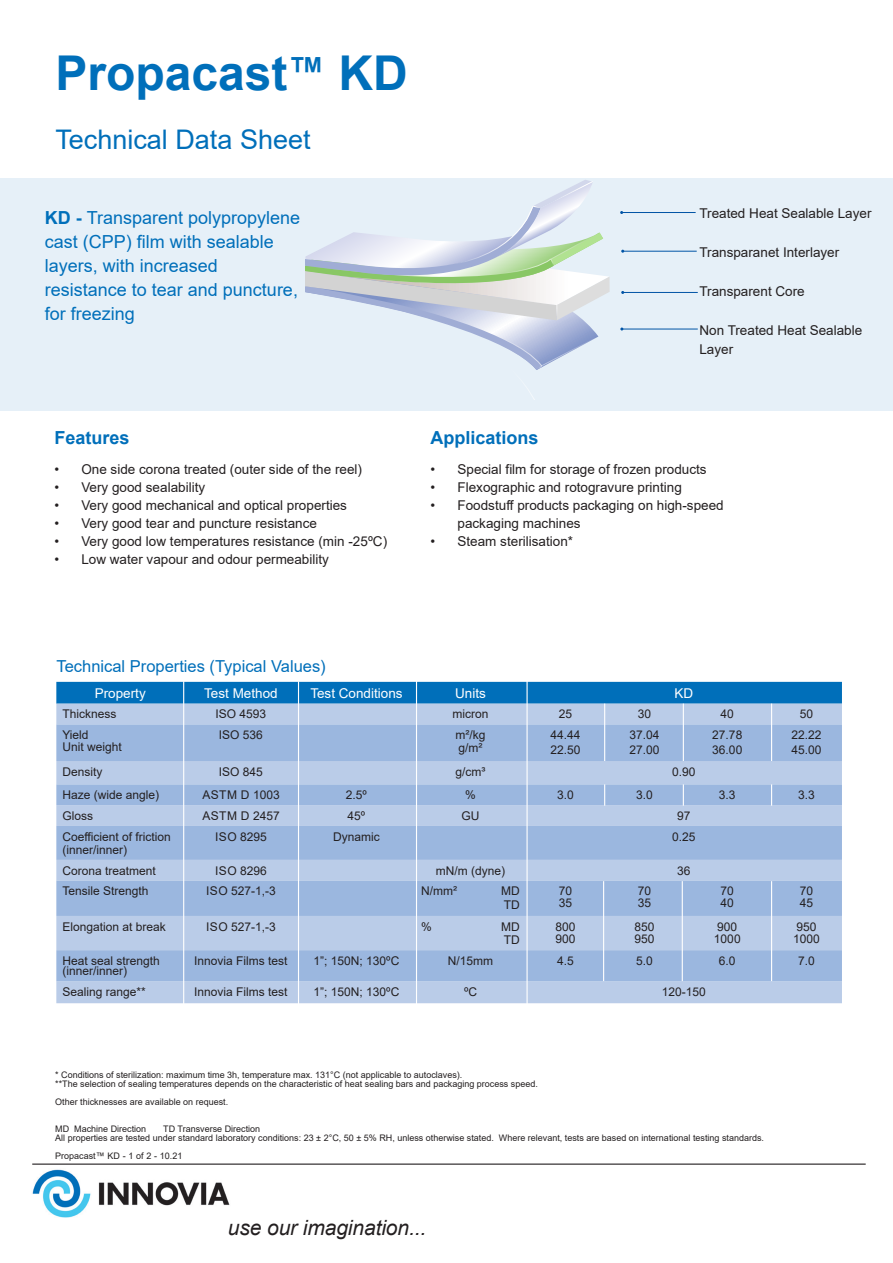
<style>
.page{position:relative;width:893px;height:1263px;background:#fff}
.page>*{position:absolute;margin:0;border:0;box-sizing:border-box;transform-origin:0 0}
.t1{font:700 48px "Arial";color:#006fba}
.t2{font:27px "Arial";color:#006fba}
.t3{font:italic 21px "Arial";letter-spacing:-.005em;color:#231f20}
.t4{font:18px/24px "Arial";color:#006fba}
.t5{font:700 18px "Arial";color:#006fba}
.t6{font:16.5px "Arial";color:#006fba}
.t7{font:13.5px/18px "Arial";color:#231f20}
.t8{font:13.5px "Arial";color:#fff}
.t9{font:12px/12px "Arial";color:#231f20}
.t10{font:9px/9px "Arial";color:#231f20}
.s1{font-size:37.5px}
.s2{font-weight:700}
</style>
<div class="page">
<div style="left:0;top:178px;width:893px;height:232px;background:#e6f0f8"></div>
<hr style="left:32px;top:1163px;width:834px;height:2px;background:#231f20">
<img style="left:32px;top:1169px;width:198px;height:49px">
<div style="left:56px;top:682px;width:786px;height:22px;background:#006fba"></div>
<div style="left:56px;top:704px;width:786px;height:299px;background:#bacce8"></div>
<svg style="left:56px;top:724px;width:786px;height:257px;background:#a7bfe2"></svg>
<hr style="left:183px;top:681px;width:1px;height:350px;background:#fff">
<hr style="left:298px;top:681px;width:1px;height:350px;background:#fff">
<hr style="left:416px;top:679px;width:1px;height:352px;background:#fff">
<hr style="left:526px;top:679px;width:2px;height:352px;background:#fff">
<hr style="left:683px;top:704px;width:1px;height:57px;background:#fff">
<svg style="left:305px;top:180px;width:305px;height:220px"></svg>
<hr style="left:622px;top:212px;width:74px;height:1px;background:#0154a6">
<hr style="left:623px;top:292px;width:75px;height:1px;background:#0154a6">
<hr style="left:622px;top:329px;width:76px;height:1px;background:#0154a6">
<hr style="left:623px;top:251px;width:74px;height:1px;background:#0154a6">
<hr style="left:604px;top:704px;width:1px;height:57px;background:#fff">
<svg style="left:683px;top:784px;width:1px;height:22px"></svg>
<hr style="left:603px;top:881px;width:1px;height:100px;background:#fff">
<hr style="left:771px;top:881px;width:1px;height:100px;background:#fff">
<hr style="left:771px;top:704px;width:1px;height:57px;background:#fff">
<svg style="left:771px;top:784px;width:1px;height:22px"></svg>
<svg style="left:604px;top:784px;width:1px;height:22px"></svg>
<hr style="left:682px;top:881px;width:1px;height:100px;background:#fff">
<h1 class="t1" style="left:55px;top:40px;width:354px">Propacast<span class="s1">™</span> KD</h1>
<h2 class="t2" style="left:55px;top:120px;width:257px">Technical Data Sheet</h2>
<h3 class="t4" style="left:45px;top:205px;width:257px"><span class="s2">KD -</span> Transparent polypropylene cast (CPP) film with sealable layers, with increased resistance to tear and puncture, for freezing</h3>
<h3 class="t5" style="left:54px;top:425px;width:77px">Features</h3>
<p class="t7" style="left:54px;top:460px;width:309px">• One side corona treated (outer side of the reel)</p>
<p class="t7" style="left:54px;top:478px;width:152px">• Very good sealability</p>
<p class="t7" style="left:54px;top:496px;width:294px">• Very good mechanical and optical properties</p>
<p class="t7" style="left:54px;top:514px;width:264px">• Very good tear and puncture resistance</p>
<p class="t7" style="left:54px;top:532px;width:334px">• Very good low temperatures resistance (min -25ºC)</p>
<p class="t7" style="left:54px;top:550px;width:276px">• Low water vapour and odour permeability</p>
<p class="t7" style="left:699px;top:204px;width:174px">Treated Heat Sealable Layer</p>
<p class="t7" style="left:699px;top:243px;width:141px">Transparanet Interlayer</p>
<p class="t7" style="left:699px;top:282px;width:107px">Transparent Core</p>
<p class="t7" style="left:699px;top:320px;width:164px;line-height:19.5px">Non Treated Heat Sealable<br>Layer</p>
<h3 class="t5" style="left:431px;top:425px;width:110px">Applications</h3>
<p class="t7" style="left:431px;top:460px;width:278px">• Special film for storage of frozen products</p>
<p class="t7" style="left:431px;top:478px;width:253px">• Flexographic and rotogravure printing</p>
<p class="t7" style="left:458px;top:496px;width:268px;text-indent:-27px">• Foodstuff products packaging on high-speed packaging machines</p>
<p class="t7" style="left:431px;top:532px;width:144px">• Steam sterilisation*</p>
<h3 class="t6" style="left:56px;top:655px;width:271px">Technical Properties (Typical Values)</h3>
<p class="t8" style="left:95px;top:684px;width:53px">Property</p>
<p class="t8" style="left:204px;top:684px;width:75px">Test Method</p>
<p class="t8" style="left:310px;top:684px;width:94px">Test Conditions</p>
<p class="t8" style="left:455px;top:684px;width:32px">Units</p>
<p class="t8" style="left:674px;top:684px;width:20px">KD</p>
<p class="t9" style="left:62px;top:708px;width:56px">Thickness</p>
<p class="t9" style="left:216px;top:708px;width:52px">ISO 4593</p>
<p class="t9" style="left:453px;top:708px;width:37px">micron</p>
<p class="t9" style="left:559px;top:708px;width:15px">25</p>
<p class="t9" style="left:638px;top:708px;width:15px">30</p>
<p class="t9" style="left:721px;top:708px;width:15px">40</p>
<p class="t9" style="left:800px;top:708px;width:15px">50</p>
<p class="t9" style="left:62px;top:729px;width:61px">Yield<br>Unit weight</p>
<p class="t9" style="left:219px;top:729px;width:46px">ISO 536</p>
<p class="t9" style="left:456px;top:728px;width:32px;line-height:13.2px">m2/kg g/m2</p>
<p class="t9" style="left:550px;top:728px;width:32px;line-height:14.4px">44.44<br>22.50</p>
<p class="t9" style="left:629px;top:728px;width:32px;line-height:14.4px">37.04<br>27.00</p>
<p class="t9" style="left:712px;top:728px;width:32px;line-height:14.4px">27.78<br>36.00</p>
<p class="t9" style="left:791px;top:728px;width:32px;line-height:14.4px">22.22<br>45.00</p>
<p class="t9" style="left:62px;top:765px;width:42px">Density</p>
<p class="t9" style="left:219px;top:765px;width:46px">ISO 845</p>
<p class="t9" style="left:456px;top:765px;width:31px">g/cm3</p>
<p class="t9" style="left:672px;top:765px;width:25px">0.90</p>
<p class="t9" style="left:62px;top:789px;width:98px">Haze (wide angle)</p>
<p class="t9" style="left:202px;top:789px;width:79px">ASTM D 1003</p>
<p class="t9" style="left:346px;top:789px;width:23px">2.5º</p>
<p class="t9" style="left:465px;top:789px;width:12px">%</p>
<p class="t9" style="left:557px;top:789px;width:18px">3.0</p>
<p class="t9" style="left:636px;top:789px;width:18px">3.0</p>
<p class="t9" style="left:719px;top:789px;width:18px">3.3</p>
<p class="t9" style="left:798px;top:789px;width:18px">3.3</p>
<p class="t9" style="left:62px;top:809px;width:32px">Gloss</p>
<p class="t9" style="left:202px;top:809px;width:79px">ASTM D 2457</p>
<p class="t9" style="left:348px;top:809px;width:19px">45º</p>
<p class="t9" style="left:462px;top:809px;width:19px">GU</p>
<p class="t9" style="left:677px;top:809px;width:15px">97</p>
<p class="t9" style="left:62px;top:830px;width:110px;line-height:13.2px">Coefficient of friction (inner/inner)</p>
<p class="t9" style="left:215px;top:830px;width:53px">ISO 8295</p>
<p class="t9" style="left:333px;top:830px;width:48px">Dynamic</p>
<p class="t9" style="left:672px;top:830px;width:25px">0.25</p>
<p class="t9" style="left:62px;top:864px;width:95px">Corona treatment</p>
<p class="t9" style="left:215px;top:864px;width:53px">ISO 8296</p>
<p class="t9" style="left:436px;top:864px;width:71px">mN/m (dyne)</p>
<p class="t9" style="left:677px;top:864px;width:15px">36</p>
<p class="t9" style="left:62px;top:885px;width:88px">Tensile Strength</p>
<p class="t9" style="left:206px;top:885px;width:71px">ISO 527-1,-3</p>
<p class="t9" style="left:421px;top:885px;width:37px">N/mm2</p>
<p class="t9" style="left:501px;top:884px;width:20px;line-height:13.5px">MD<br>TD</p>
<p class="t9" style="left:559px;top:885px;width:15px">70<br>35</p>
<p class="t9" style="left:638px;top:885px;width:15px">70<br>35</p>
<p class="t9" style="left:721px;top:885px;width:15px">70<br>40</p>
<p class="t9" style="left:800px;top:885px;width:15px">70<br>45</p>
<p class="t9" style="left:62px;top:920px;width:105px">Elongation at break</p>
<p class="t9" style="left:206px;top:920px;width:71px">ISO 527-1,-3</p>
<p class="t9" style="left:421px;top:920px;width:12px">%</p>
<p class="t9" style="left:501px;top:920px;width:20px;line-height:13.5px">MD<br>TD</p>
<p class="t9" style="left:555px;top:920px;width:22px">800<br>900</p>
<p class="t9" style="left:634px;top:920px;width:22px">850<br>950</p>
<p class="t9" style="left:714px;top:920px;width:28px">900<br>1000</p>
<p class="t9" style="left:793px;top:920px;width:28px">950<br>1000</p>
<p class="t9" style="left:62px;top:955px;width:99px;line-height:10.5px">Heat seal strength (inner/inner)</p>
<p class="t9" style="left:194px;top:955px;width:95px">Innovia Films test</p>
<p class="t9" style="left:314px;top:955px;width:87px">1”; 150N; 130ºC</p>
<p class="t9" style="left:448px;top:955px;width:47px">N/15mm</p>
<p class="t9" style="left:557px;top:955px;width:18px">4.5</p>
<p class="t9" style="left:636px;top:955px;width:18px">5.0</p>
<p class="t9" style="left:719px;top:955px;width:18px">6.0</p>
<p class="t9" style="left:798px;top:955px;width:18px">7.0</p>
<p class="t9" style="left:62px;top:986px;width:85px">Sealing range**</p>
<p class="t9" style="left:194px;top:986px;width:95px">Innovia Films test</p>
<p class="t9" style="left:314px;top:986px;width:87px">1”; 150N; 130ºC</p>
<p class="t9" style="left:464px;top:986px;width:15px">ºC</p>
<p class="t9" style="left:662px;top:986px;width:46px">120-150</p>
<p class="t10" style="left:55px;top:1070px;width:484px">* Conditions of sterilization: maximum time 3h, temperature max. 131°C (not applicable to autoclaves).<br>**The selection of sealing temperatures depends on the characteristic of heat sealing bars and packaging process speed.</p>
<p class="t10" style="left:55px;top:1097px;width:175px">Other thicknesses are available on request.</p>
<p class="t10" style="left:55px;top:1124px;width:93px">MD Machine Direction</p>
<p class="t10" style="left:55px;top:1124px;width:710px;text-indent:108px">TD Transverse Direction<br>All properties are tested under standard laboratory conditions: 23 ± 2°C, 50 ± 5% RH, unless otherwise stated. Where relevant, tests are based on international testing standards.</p>
<p class="t10" style="left:55px;top:1151px;width:129px">Propacast™ KD - 1 of 2 - 10.21</p>
<h3 class="t3" style="left:228px;top:1214px;width:200px">use our imagination...</h3>
</div>
